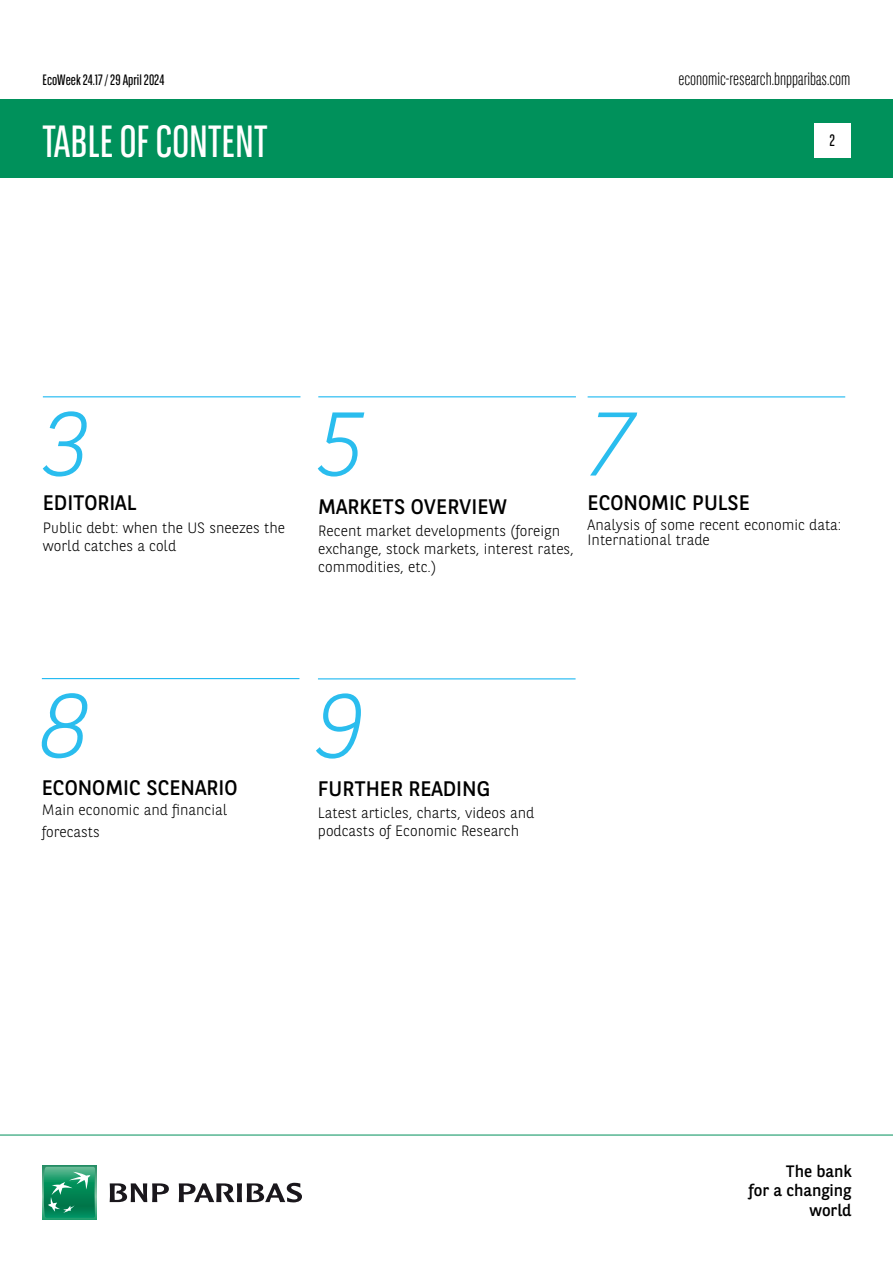
<style>
.page{position:relative;width:893px;height:1263px;background:#fff}
.page>*{position:absolute;margin:0;border:0;box-sizing:border-box;transform-origin:0 0}
.t1{font:italic 300 90px "BNPP Sans";color:#2abdee}
.t2{font:45px "BNPP Sans Condensed";color:#fff}
.t3{font:21px "BNPP Sans";color:#000}
.t4{font:300 18px "BNPP Sans Condensed";color:#000}
.t5{font:16.5px/19.8px "BNPP Sans";color:#000;text-align:right}
.t6{font:16.5px "BNPP Sans Condensed";color:#000}
.t7{font:300 15px/18px "BNPP Sans";color:#000}
.t8{font:15px "BNPP Sans Condensed";color:#000}
</style>
<div class="page">
<div style="left:1px;top:99px;width:892px;height:78px;background:#00915b"></div>
<svg style="left:43px;top:1166px;width:53px;height:53px"></svg>
<svg style="left:44px;top:1167px;width:51px;height:51px;background:#26996e"></svg>
<svg style="left:110px;top:1183px;width:59px;height:19px"></svg>
<svg style="left:179px;top:1183px;width:123px;height:19px"></svg>
<hr style="left:0;top:1135px;width:893px;height:1px;background:#00915b">
<div style="left:814px;top:123px;width:36px;height:34px;background:#fff"></div>
<hr style="left:318px;top:678px;width:258px;height:1px;background:#00b0f0">
<hr style="left:43px;top:396px;width:257px;height:1px;background:#00b0f0">
<hr style="left:318px;top:396px;width:258px;height:1px;background:#00b0f0">
<hr style="left:42px;top:678px;width:257px;height:1px;background:#00b0f0">
<hr style="left:588px;top:396px;width:257px;height:1px;background:#00b0f0">
<p class="t8" style="left:43px;top:70px;width:123px">EcoWeek 24.17 / 29 April 2024</p>
<p class="t4" style="left:678px;top:67px;width:174px">economic-research.bnpparibas.com</p>
<h2 class="t2" style="left:43px;top:113px;width:227px">TABLE OF CONTENT</h2>
<p class="t6" style="left:829px;top:130px;width:7px">2</p>
<h1 class="t1" style="left:42px;top:383px;width:49px">3</h1>
<h3 class="t3" style="left:43px;top:489px;width:95px">EDITORIAL</h3>
<p class="t7" style="left:43px;top:518px;width:244px">Public debt: when the US sneezes the world catches a cold</p>
<h1 class="t1" style="left:318px;top:383px;width:49px">5</h1>
<h3 class="t3" style="left:318px;top:492px;width:190px">MARKETS OVERVIEW</h3>
<p class="t7" style="left:318px;top:521px;width:257px">Recent market developments (foreign exchange, stock markets, interest rates, commodities, etc.)</p>
<h1 class="t1" style="left:587px;top:383px;width:49px">7</h1>
<h3 class="t3" style="left:588px;top:489px;width:164px">ECONOMIC PULSE</h3>
<p class="t7" style="left:588px;top:516px;width:255px;line-height:15px">Analysis of some recent economic data:<br>International trade</p>
<h1 class="t1" style="left:41px;top:664px;width:49px">8</h1>
<h3 class="t3" style="left:42px;top:774px;width:197px">ECONOMIC SCENARIO</h3>
<p class="t7" style="left:42px;top:798px;width:187px;line-height:22.2px">Main economic and financial forecasts</p>
<h1 class="t1" style="left:318px;top:665px;width:49px">9</h1>
<h3 class="t3" style="left:318px;top:774px;width:174px">FURTHER READING</h3>
<p class="t7" style="left:318px;top:803px;width:218px">Latest articles, charts, videos and podcasts of Economic Research</p>
<p class="t5" style="left:748px;top:1160px;width:104px">The bank<br>for a changing world</p>
</div>
